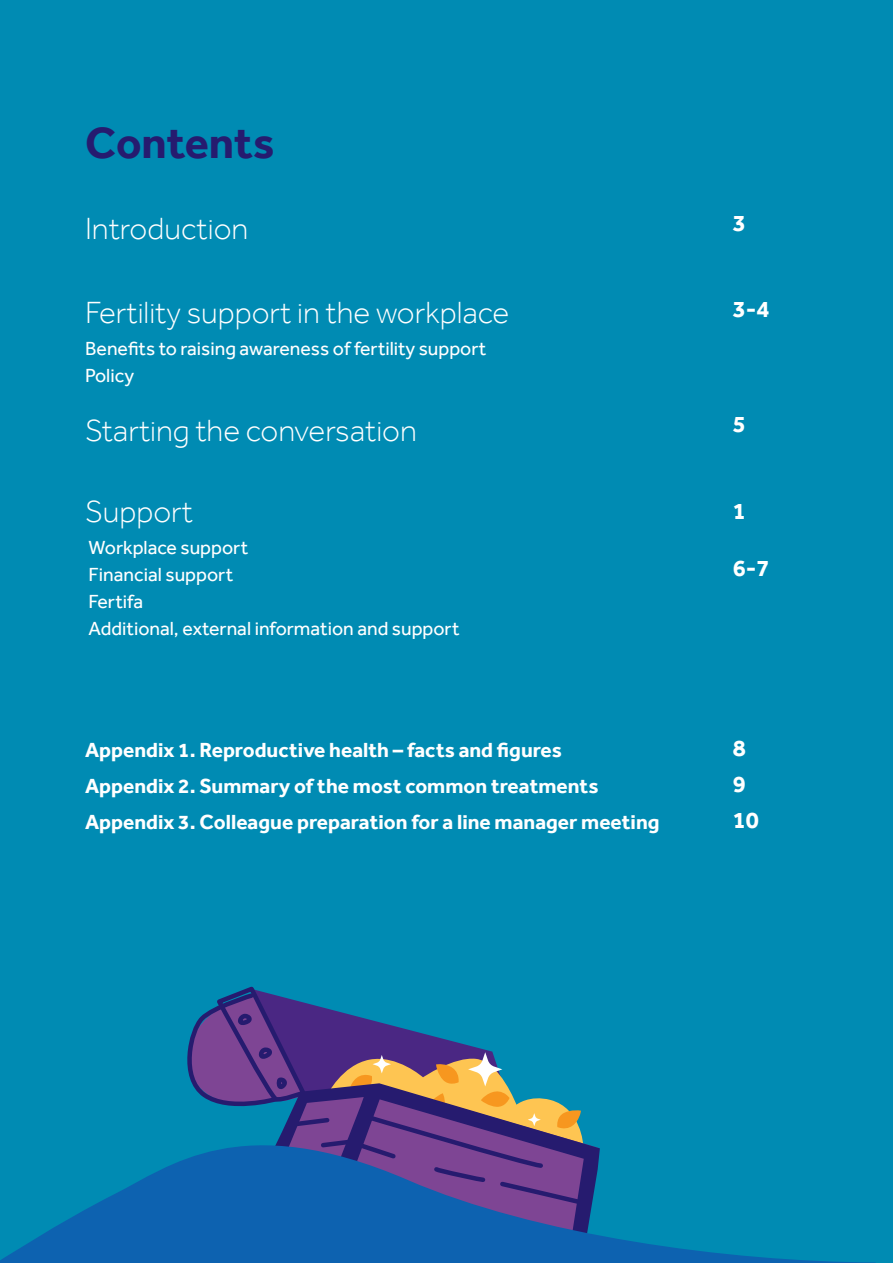
<style>
.page{position:relative;width:893px;height:1263px;background:#008bb3}
.page>*{position:absolute;margin:0;border:0;box-sizing:border-box;transform-origin:0 0}
.t1{font:700 45px "Effra";color:#261b6f}
.t2{font:300 31.5px "Effra";color:#fff}
.t3{font:700 24px/36px "Effra";color:#fff}
.t4{font:700 21px/36px "Effra";color:#fff}
.t5{font:19.5px/27px "Effra";color:#fff}
</style>
<div class="page">
<svg style="left:0;top:1145px;width:876px;height:118px"></svg>
<svg style="left:180px;top:987px;width:409px;height:221px"></svg>
<h1 class="t1" style="left:85px;top:116px;width:191px">Contents</h1>
<h2 class="t2" style="left:85px;top:209px;width:165px">Introduction</h2>
<h2 class="t2" style="left:85px;top:294px;width:426px">Fertility support in the workplace</h2>
<p class="t5" style="left:85px;top:335px;width:403px">Benefits to raising awareness of fertility support<br>Policy</p>
<h2 class="t2" style="left:85px;top:412px;width:333px">Starting the conversation</h2>
<h2 class="t2" style="left:85px;top:493px;width:109px">Support</h2>
<p class="t5" style="left:89px;top:534px;width:373px">Workplace support<br>Financial support<br>Fertifa<br>Additional, external information and support</p>
<p class="t4" style="left:85px;top:732px;width:576px">Appendix 1. Reproductive health – facts and figures<br>Appendix 2. Summary of the most common treatments<br>Appendix 3. Colleague preparation for a line manager meeting</p>
<p class="t3" style="left:733px;top:204px;width:15px">3</p>
<p class="t3" style="left:733px;top:291px;width:38px">3-4</p>
<p class="t3" style="left:733px;top:406px;width:15px">5</p>
<p class="t3" style="left:733px;top:492px;width:15px">1</p>
<p class="t3" style="left:733px;top:550px;width:38px">6-7</p>
<p class="t3" style="left:733px;top:730px;width:28px">8<br>9<br>10</p>
</div>
